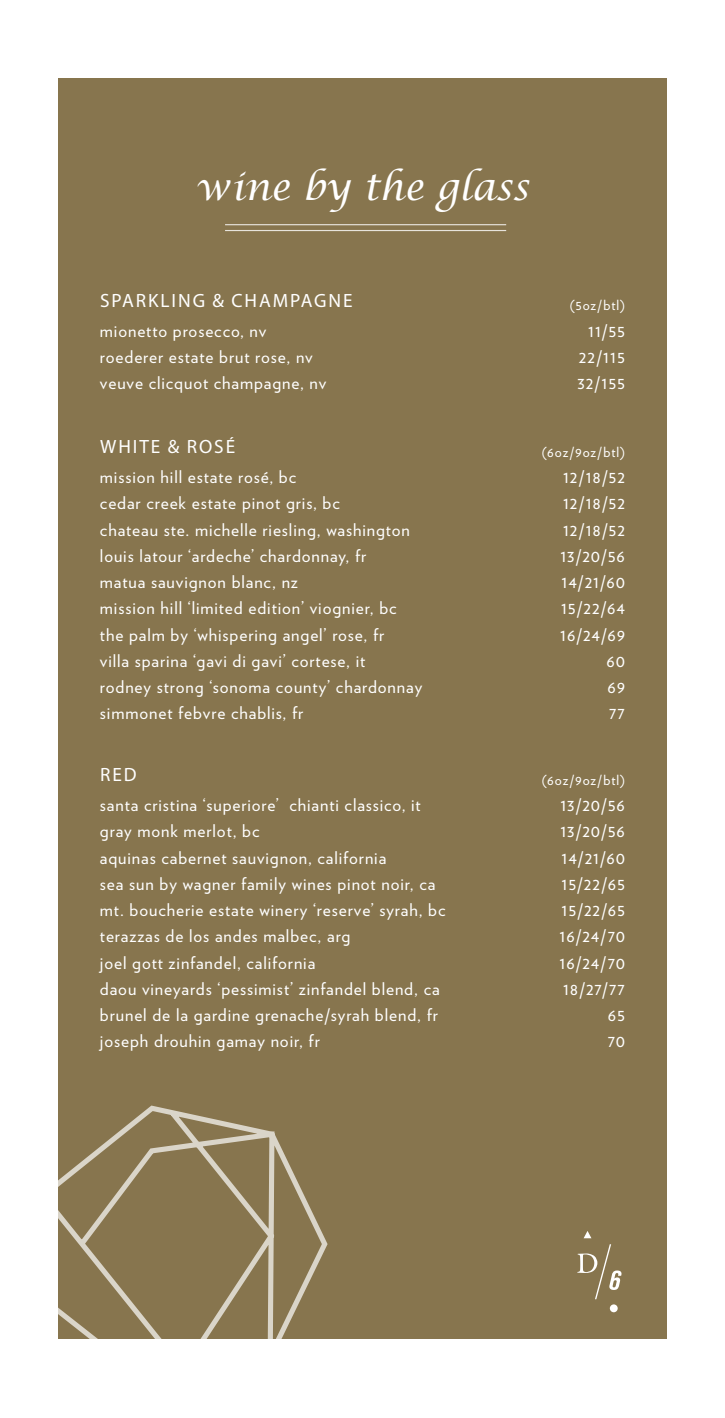
<style>
.page{position:relative;width:725px;height:1418px;background:#fff}
.page>*{position:absolute;margin:0;border:0;box-sizing:border-box;transform-origin:0 0}
.t1{font:italic 36.75px "Lucida Calligraphy";color:#fff}
.t2{font:19.25px "Myriad Pro";letter-spacing:.1em;color:#fff}
.t3{font:17.5px "Verlag";letter-spacing:.05em;color:#fff}
.t4{font:14px "Verlag";letter-spacing:.06em;color:#fff}
</style>
<div class="page">
<div style="left:58px;top:79px;width:608px;height:1260px;background:#87754e"></div>
<svg style="left:58px;top:1105px;width:270px;height:234px"></svg>
<hr style="left:225px;top:224px;width:281px;height:1px;background:#fff">
<hr style="left:225px;top:230px;width:281px;height:1px;background:#fff">
<svg style="left:583px;top:1231px;width:8px;height:7px"></svg>
<div style="left:609px;top:1304px;width:8px;height:8px;background:#fff;border-radius:50%"></div>
<svg style="left:577px;top:1244px;width:44px;height:55px"></svg>
<p class="t1" style="left:196px;top:165px;width:335px">wine by the glass</p>
<p class="t2" style="left:100px;top:288px;width:254px">SPARKLING &amp; CHAMPAGNE</p>
<p class="t4" style="left:569px;top:295px;width:57px">(5oz/btl)</p>
<p class="t3" style="left:100px;top:317px;width:168px">mionetto prosecco, nv</p>
<p class="t3" style="left:588px;top:317px;width:38px">11/55</p>
<p class="t3" style="left:100px;top:343px;width:214px">roederer estate brut rose, nv</p>
<p class="t3" style="left:579px;top:343px;width:47px">22/115</p>
<p class="t3" style="left:100px;top:370px;width:228px">veuve clicquot champagne, nv</p>
<p class="t3" style="left:577px;top:370px;width:49px">32/155</p>
<p class="t2" style="left:100px;top:435px;width:136px">WHITE &amp; ROSÉ</p>
<p class="t4" style="left:542px;top:441px;width:85px">(6oz/9oz/btl)</p>
<p class="t3" style="left:100px;top:463px;width:198px">mission hill estate rosé, bc</p>
<p class="t3" style="left:563px;top:463px;width:63px">12/18/52</p>
<p class="t3" style="left:100px;top:490px;width:241px">cedar creek estate pinot gris, bc</p>
<p class="t3" style="left:563px;top:490px;width:63px">12/18/52</p>
<p class="t3" style="left:100px;top:516px;width:311px">chateau ste. michelle riesling, washington</p>
<p class="t3" style="left:563px;top:516px;width:63px">12/18/52</p>
<p class="t3" style="left:100px;top:542px;width:268px">louis latour ‘ardeche’ chardonnay, fr</p>
<p class="t3" style="left:560px;top:542px;width:66px">13/20/56</p>
<p class="t3" style="left:100px;top:568px;width:199px">matua sauvignon blanc, nz</p>
<p class="t3" style="left:561px;top:568px;width:65px">14/21/60</p>
<p class="t3" style="left:100px;top:595px;width:298px">mission hill ‘limited edition’ viognier, bc</p>
<p class="t3" style="left:561px;top:595px;width:65px">15/22/64</p>
<p class="t3" style="left:100px;top:621px;width:286px">the palm by ‘whispering angel’ rose, fr</p>
<p class="t3" style="left:560px;top:621px;width:66px">16/24/69</p>
<p class="t3" style="left:100px;top:647px;width:267px">villa sparina ‘gavi di gavi’ cortese, it</p>
<p class="t3" style="left:606px;top:647px;width:20px">60</p>
<p class="t3" style="left:100px;top:673px;width:324px">rodney strong ‘sonoma county’ chardonnay</p>
<p class="t3" style="left:607px;top:673px;width:19px">69</p>
<p class="t3" style="left:100px;top:700px;width:205px">simmonet febvre chablis, fr</p>
<p class="t3" style="left:609px;top:700px;width:17px">77</p>
<p class="t2" style="left:100px;top:763px;width:38px">RED</p>
<p class="t4" style="left:542px;top:769px;width:85px">(6oz/9oz/btl)</p>
<p class="t3" style="left:100px;top:791px;width:322px">santa cristina ‘superiore’ chianti classico, it</p>
<p class="t3" style="left:560px;top:791px;width:66px">13/20/56</p>
<p class="t3" style="left:100px;top:818px;width:161px">gray monk merlot, bc</p>
<p class="t3" style="left:560px;top:818px;width:66px">13/20/56</p>
<p class="t3" style="left:100px;top:844px;width:288px">aquinas cabernet sauvignon, california</p>
<p class="t3" style="left:561px;top:844px;width:65px">14/21/60</p>
<p class="t3" style="left:100px;top:870px;width:337px">sea sun by wagner family wines pinot noir, ca</p>
<p class="t3" style="left:561px;top:870px;width:65px">15/22/65</p>
<p class="t3" style="left:100px;top:896px;width:347px">mt. boucherie estate winery ‘reserve’ syrah, bc</p>
<p class="t3" style="left:561px;top:896px;width:65px">15/22/65</p>
<p class="t3" style="left:100px;top:923px;width:252px">terazzas de los andes malbec, arg</p>
<p class="t3" style="left:559px;top:923px;width:67px">16/24/70</p>
<p class="t3" style="left:100px;top:949px;width:217px">joel gott zinfandel, california</p>
<p class="t3" style="left:559px;top:949px;width:67px">16/24/70</p>
<p class="t3" style="left:100px;top:975px;width:341px">daou vineyards ‘pessimist’ zinfandel blend, ca</p>
<p class="t3" style="left:563px;top:975px;width:63px">18/27/77</p>
<p class="t3" style="left:100px;top:1001px;width:339px">brunel de la gardine grenache/syrah blend, fr</p>
<p class="t3" style="left:607px;top:1001px;width:19px">65</p>
<p class="t3" style="left:100px;top:1028px;width:221px">joseph drouhin gamay noir, fr</p>
<p class="t3" style="left:607px;top:1028px;width:19px">70</p>
</div>
